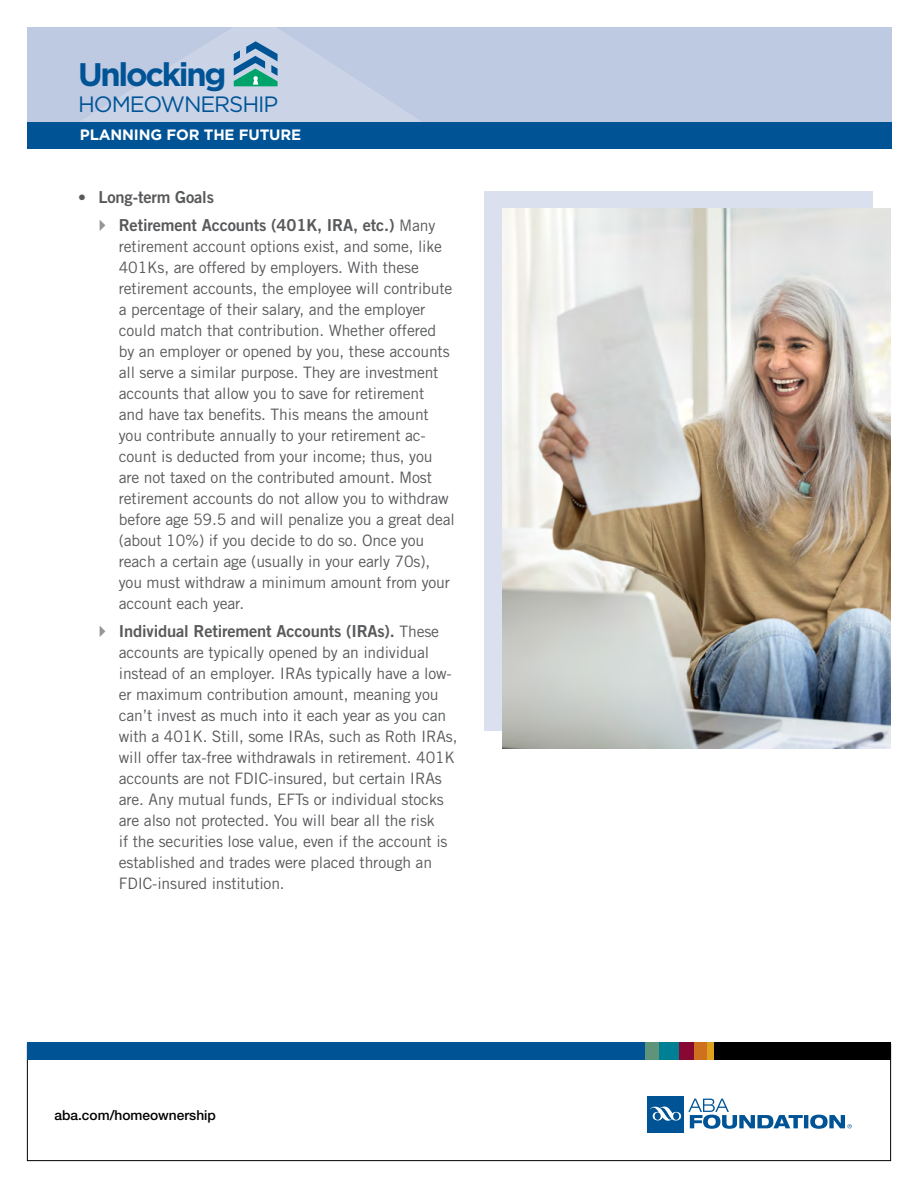
<style>
.page{position:relative;width:918px;height:1188px;background:#fff}
.page>*{position:absolute;margin:0;border:0;box-sizing:border-box;transform-origin:0 0}
.t1{font:700 32.55px "Gotham";letter-spacing:-.07em;color:#005496}
.t2{font:22.2px "Gotham";letter-spacing:-.05em;color:#005496}
.t3{font:16.5px/27.8px "Trade Gothic LT Std Bd 2";letter-spacing:-.01em;color:#58595b}
.t4{font:15.75px/21px "Trade Gothic LT Std";letter-spacing:-.01em;color:#58595b}
.t5{font:700 15px "Gotham";letter-spacing:-.01em;color:#fff}
.t6{font:500 13.8px "Helvetica Neue LT Std";color:#000}
.s1{font-family:"Trade Gothic LT Std";font-size:15.75px}
</style>
<div class="page">
<div style="left:27px;top:122px;width:864px;height:27px;background:#005496"></div>
<div style="left:27px;top:27px;width:864px;height:95px;background:#bec9e2"></div>
<svg style="left:80px;top:27px;width:341px;height:95px;fill:#cbd4e7"></svg>
<svg style="left:234px;top:41px;width:44px;height:45px"></svg>
<div style="left:27px;top:1044px;width:864px;height:117px;border:1px solid #000"></div>
<div style="left:707px;top:1042px;width:8px;height:18px;background:#dfa11e"></div>
<div style="left:678px;top:1042px;width:17px;height:18px;background:#880834"></div>
<div style="left:695px;top:1042px;width:12px;height:18px;background:#ce701d"></div>
<div style="left:658px;top:1042px;width:20px;height:18px;background:#008095"></div>
<div style="left:644px;top:1042px;width:14px;height:18px;background:#60947a"></div>
<div style="left:27px;top:1042px;width:617px;height:18px;background:#005496"></div>
<div style="left:714px;top:1042px;width:177px;height:18px;background:#000"></div>
<div style="left:648px;top:1096px;width:36px;height:36px;background:#005496"></div>
<svg style="left:650px;top:1106px;width:31px;height:15px"></svg>
<svg style="left:688px;top:1099px;width:164px;height:30px"></svg>
<div style="left:485px;top:191px;width:388px;height:540px;background:#dbe0ee"></div>
<img style="left:502px;top:208px;width:388px;height:540px">
<h1 class="t1" style="left:78px;top:53px;width:150px">Unlocking</h1>
<h2 class="t2" style="left:78px;top:90px;width:202px">HOMEOWNERSHIP</h2>
<p class="t5" style="left:80px;top:125px;width:223px">PLANNING FOR THE FUTURE</p>
<p class="t3" style="left:119px;top:183px;width:318px;text-indent:-40px"><span class="s1">•</span> Long-term Goals<br>Retirement Accounts (401K, IRA, etc.) <span class="s1">Many</span></p>
<p class="t4" style="left:119px;top:236px;width:338px">retirement account options exist, and some, like 401Ks, are offered by employers. With these retirement accounts, the employee will contribute a percentage of their salary, and the employer could match that contribution. Whether offered by an employer or opened by you, these accounts all serve a similar purpose. They are investment accounts that allow you to save for retirement<br>and have tax benefits. This means the amount you contribute annually to your retirement ac&shy;count is deducted from your income; thus, you are not taxed on the contributed amount. Most retirement accounts do not allow you to withdraw before age 59.5 and will penalize you a great deal (about 10%) if you decide to do so. Once you reach a certain age (usually in your early 70s), you must withdraw a minimum amount from your account each year.</p>
<p class="t3" style="left:119px;top:617px;width:322px">Individual Retirement Accounts (IRAs). <span class="s1">These</span></p>
<p class="t4" style="left:119px;top:642px;width:340px">accounts are typically opened by an individual instead of an employer. IRAs typically have a low&shy;er maximum contribution amount, meaning you can’t invest as much into it each year as you can with a 401K. Still, some IRAs, such as Roth IRAs, will offer tax-free withdrawals in retirement. 401K accounts are not FDIC-insured, but certain IRAs are. Any mutual funds, EFTs or individual stocks are also not protected. You will bear all the risk<br>if the securities lose value, even if the account is established and trades were placed through an FDIC-insured institution.</p>
<p class="t6" style="left:55px;top:1107px;width:163px">aba.com/homeownership</p>
</div>
